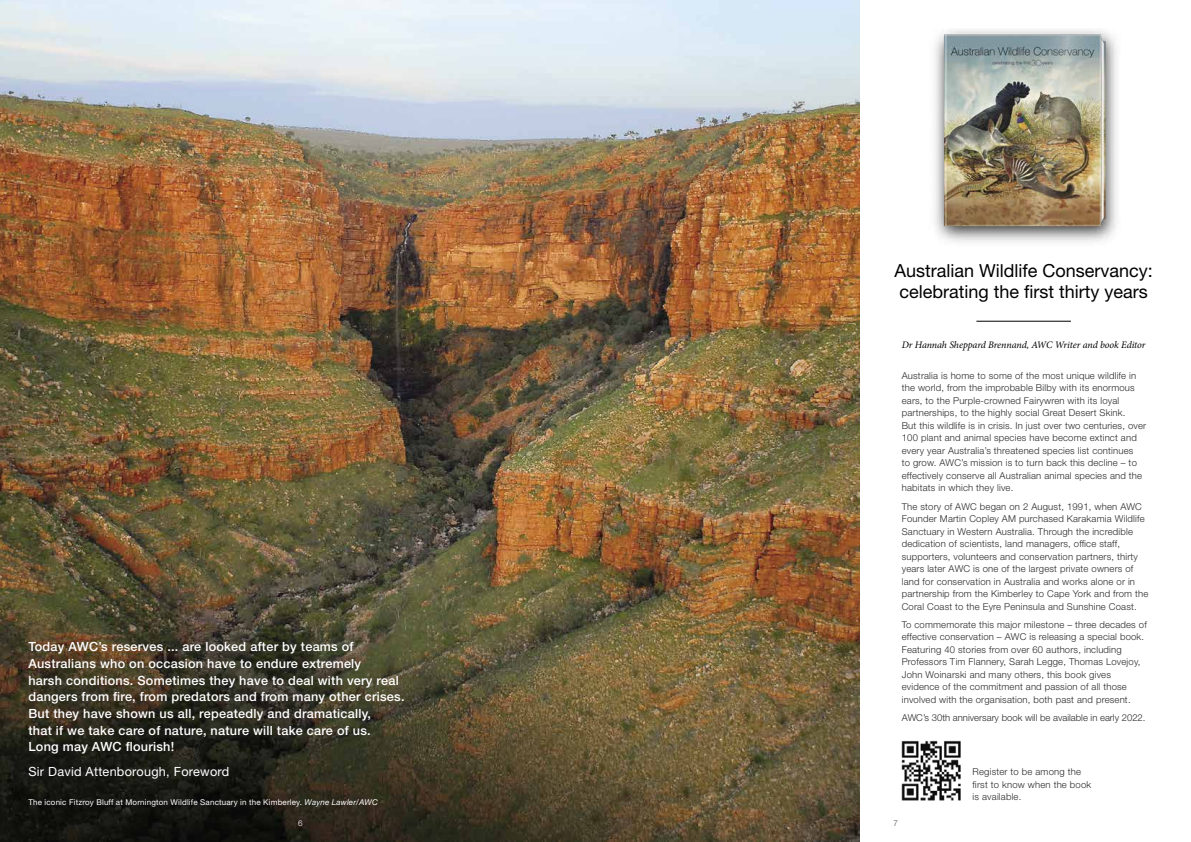
<style>
.page{position:relative;width:1191px;height:842px;background:#fff}
.page>*{position:absolute;margin:0;border:0;box-sizing:border-box;transform-origin:0 0}
.t1{font:18px/21.6px "Helvetica Neue LT Std";color:#000}
.t2{font:500 12.7px/16.7px "Helvetica Neue LT Std";letter-spacing:.02em;color:#fff}
.t3{font:12.7px "Helvetica Neue LT Std";letter-spacing:.02em;color:#fff}
.t4{font:italic 10px "Minion Pro";letter-spacing:-.01em;color:#000}
.t5{font:300 9.5px/12.5px "Helvetica Neue LT Std";letter-spacing:.02em;color:#292929}
.t6{font:300 9.5px "Helvetica Neue LT Std";color:#292929}
.t7{font:8px "Helvetica Neue LT Std";letter-spacing:.02em;color:#fff}
.t8{font:300 8px "Helvetica Neue LT Std";color:#fff}
.t9{font:300 8px "Helvetica Neue LT Std";color:#484848}
.s1{font-style:italic}
</style>
<div class="page">
<img style="left:0;top:0;width:859px;height:842px">
<hr style="left:976px;top:321px;width:95px;height:1px;background:#000">
<img style="left:934px;top:30px;width:183px;height:212px">
<img style="left:901px;top:741px;width:60px;height:59px">
<p class="t2" style="left:28px;top:638px;width:378px">Today AWC’s reserves ... are looked after by teams of Australians who on occasion have to endure extremely<br>harsh conditions. Sometimes they have to deal with very real dangers from fire, from predators and from many other crises.<br>But they have shown us all, repeatedly and dramatically,<br>that if we take care of nature, nature will take care of us.<br>Long may AWC flourish!</p>
<h2 class="t3" style="left:28px;top:763px;width:202px">Sir David Attenborough, Foreword</h2>
<p class="t7" style="left:28px;top:797px;width:351px">The iconic Fitzroy Bluff at Mornington Wildlife Sanctuary in the Kimberley. <span class="s1">Wayne Lawler/AWC</span></p>
<h1 class="t1" style="left:894px;top:259px;width:260px">Australian Wildlife Conservancy: celebrating the first thirty years</h1>
<p class="t4" style="left:902px;top:338px;width:245px">Dr Hannah Sheppard Brennand, AWC Writer and book Editor</p>
<p class="t5" style="left:901px;top:369px;width:246px">Australia is home to some of the most unique wildlife in the world, from the improbable Bilby with its enormous ears, to the Purple-crowned Fairywren with its loyal partnerships, to the highly social Great Desert Skink.<br>But this wildlife is in crisis. In just over two centuries, over 100 plant and animal species have become extinct and every year Australia’s threatened species list continues<br>to grow. AWC’s mission is to turn back this decline – to effectively conserve all Australian animal species and the habitats in which they live.</p>
<p class="t5" style="left:901px;top:500px;width:248px">The story of AWC began on 2 August, 1991, when AWC Founder Martin Copley AM purchased Karakamia Wildlife Sanctuary in Western Australia. Through the incredible dedication of scientists, land managers, office staff, supporters, volunteers and conservation partners, thirty years later AWC is one of the largest private owners of land for conservation in Australia and works alone or in partnership from the Kimberley to Cape York and from the Coral Coast to the Eyre Peninsula and Sunshine Coast.</p>
<p class="t5" style="left:901px;top:618px;width:246px">To commemorate this major milestone – three decades of effective conservation – AWC is releasing a special book.<br>Featuring 40 stories from over 60 authors, including Professors Tim Flannery, Sarah Legge, Thomas Lovejoy, John Woinarski and many others, this book gives evidence of the commitment and passion of all those involved with the organisation, both past and present.</p>
<p class="t6" style="left:901px;top:712px;width:245px">AWC’s 30th anniversary book will be available in early 2022.</p>
<p class="t5" style="left:972px;top:765px;width:120px">Register to be among the first to know when the book is available.</p>
<p class="t8" style="left:298px;top:818px;width:6px">6</p>
<p class="t9" style="left:893px;top:818px;width:6px">7</p>
</div>
